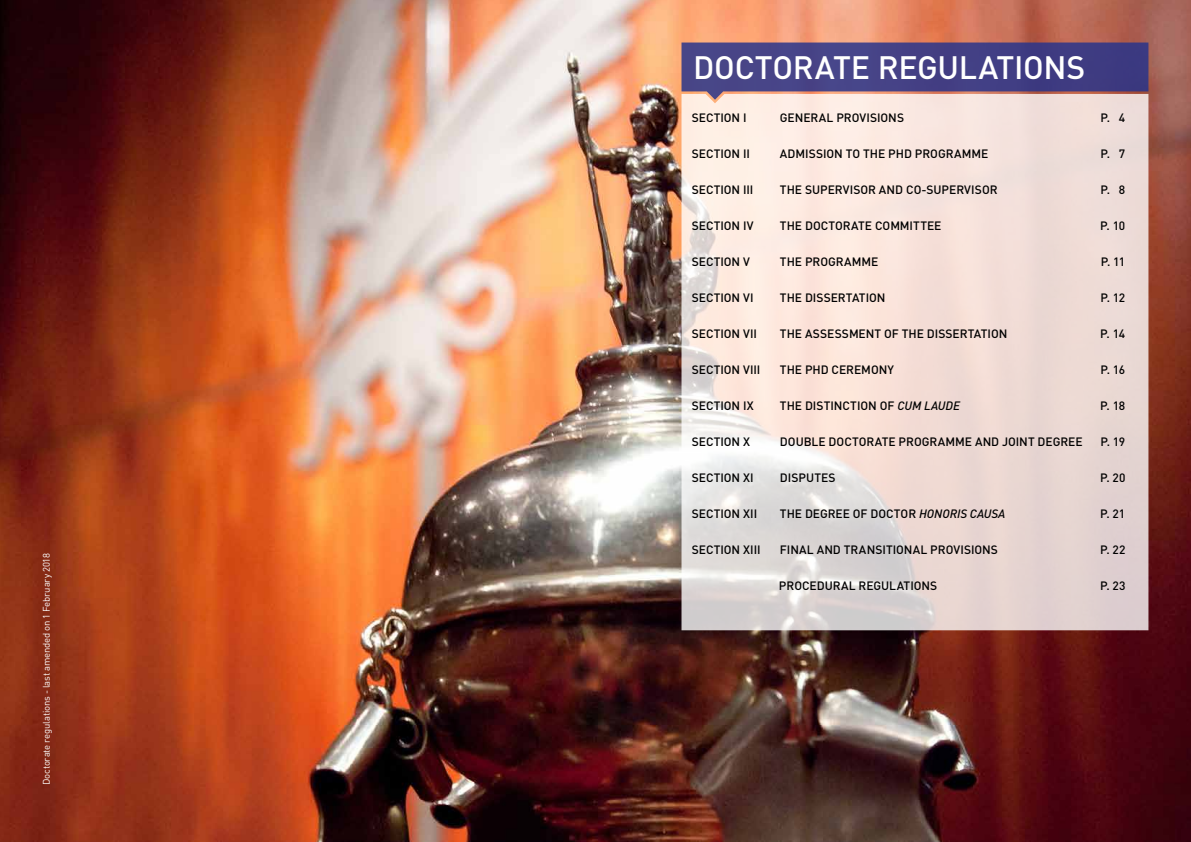
<style>
.page{position:relative;width:1191px;height:842px;background:#fff}
.page>*{position:absolute;margin:0;border:0;box-sizing:border-box;transform-origin:0 0}
.t1{font:500 32px "DIN Pro";letter-spacing:-.01em;color:#fff}
.t2{font:500 12px "DIN Pro";letter-spacing:-.005em;color:#000}
.t3{font:9.5px "DIN Pro";letter-spacing:-.015em;color:#fff}
.s1{font-style:italic}
</style>
<div class="page">
<img style="left:0;top:0;width:1191px;height:842px">
<svg style="left:681px;top:43px;width:467px;height:51px;background:#4b4383"></svg>
<svg style="left:681px;top:94px;width:467px;height:536px;background:#eeded9"></svg>
<p class="t3" style="left:39px;top:785px;width:234px;rotate:-90deg">Doctorate regulations - last amended on 1 February 2018</p>
<h1 class="t1" style="left:693px;top:41px;width:394px">DOCTORATE REGULATIONS</h1>
<p class="t2" style="left:692px;top:108px;width:56px">SECTION I</p>
<p class="t2" style="left:780px;top:108px;width:126px">GENERAL PROVISIONS</p>
<p class="t2" style="left:1100px;top:108px;width:26px">P. 4</p>
<p class="t2" style="left:692px;top:144px;width:60px">SECTION II</p>
<p class="t2" style="left:780px;top:144px;width:210px">ADMISSION TO THE PHD PROGRAMME</p>
<p class="t2" style="left:1100px;top:144px;width:26px">P. 7</p>
<p class="t2" style="left:692px;top:180px;width:63px">SECTION III</p>
<p class="t2" style="left:780px;top:180px;width:219px">THE SUPERVISOR AND CO-SUPERVISOR</p>
<p class="t2" style="left:1100px;top:180px;width:26px">P. 8</p>
<p class="t2" style="left:692px;top:216px;width:63px">SECTION IV</p>
<p class="t2" style="left:780px;top:216px;width:163px">THE DOCTORATE COMMITTEE</p>
<p class="t2" style="left:1100px;top:216px;width:26px">P. 10</p>
<p class="t2" style="left:692px;top:252px;width:60px">SECTION V</p>
<p class="t2" style="left:780px;top:252px;width:100px">THE PROGRAMME</p>
<p class="t2" style="left:1100px;top:252px;width:26px">P. 11</p>
<p class="t2" style="left:692px;top:288px;width:63px">SECTION VI</p>
<p class="t2" style="left:780px;top:288px;width:107px">THE DISSERTATION</p>
<p class="t2" style="left:1100px;top:288px;width:26px">P. 12</p>
<p class="t2" style="left:692px;top:324px;width:67px">SECTION VII</p>
<p class="t2" style="left:780px;top:324px;width:229px">THE ASSESSMENT OF THE DISSERTATION</p>
<p class="t2" style="left:1100px;top:324px;width:26px">P. 14</p>
<p class="t2" style="left:692px;top:360px;width:70px">SECTION VIII</p>
<p class="t2" style="left:780px;top:360px;width:116px">THE PHD CEREMONY</p>
<p class="t2" style="left:1100px;top:360px;width:26px">P. 16</p>
<p class="t2" style="left:692px;top:396px;width:63px">SECTION IX</p>
<p class="t2" style="left:780px;top:396px;width:181px">THE DISTINCTION OF <span class="s1">CUM LAUDE</span></p>
<p class="t2" style="left:1100px;top:396px;width:26px">P. 18</p>
<p class="t2" style="left:692px;top:432px;width:60px">SECTION X</p>
<p class="t2" style="left:780px;top:432px;width:304px">DOUBLE DOCTORATE PROGRAMME AND JOINT DEGREE</p>
<p class="t2" style="left:1100px;top:432px;width:26px">P. 19</p>
<p class="t2" style="left:692px;top:468px;width:63px">SECTION XI</p>
<p class="t2" style="left:780px;top:468px;width:57px">DISPUTES</p>
<p class="t2" style="left:1100px;top:468px;width:27px">P. 20</p>
<p class="t2" style="left:692px;top:504px;width:67px">SECTION XII</p>
<p class="t2" style="left:780px;top:504px;width:227px">THE DEGREE OF DOCTOR <span class="s1">HONORIS CAUSA</span></p>
<p class="t2" style="left:1100px;top:504px;width:27px">P. 21</p>
<p class="t2" style="left:692px;top:540px;width:70px">SECTION XIII</p>
<p class="t2" style="left:780px;top:540px;width:220px">FINAL AND TRANSITIONAL PROVISIONS</p>
<p class="t2" style="left:1100px;top:540px;width:27px">P. 22</p>
<p class="t2" style="left:779px;top:576px;width:160px">PROCEDURAL REGULATIONS</p>
<p class="t2" style="left:1100px;top:576px;width:27px">P. 23</p>
</div>
